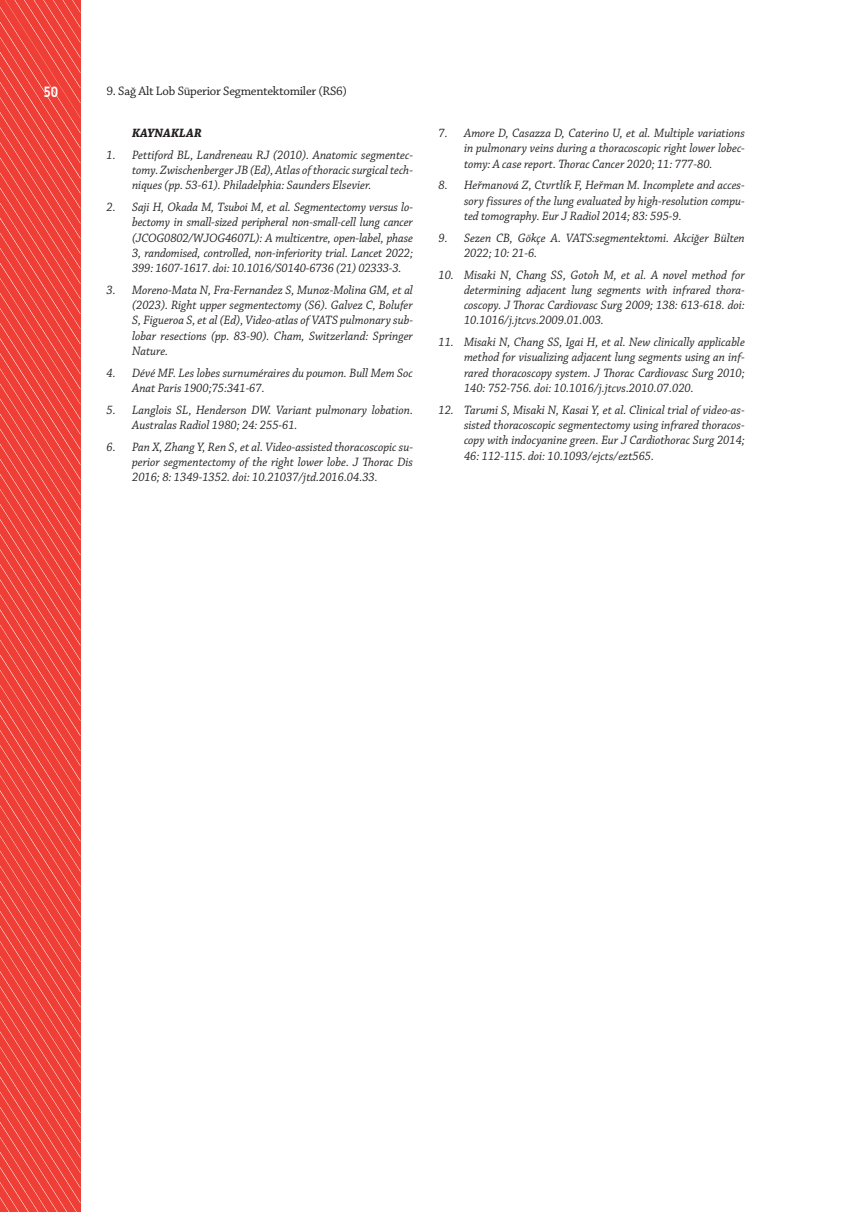
<style>
.page{position:relative;width:851px;height:1212px;background:#fff}
.page>*{position:absolute;margin:0;border:0;box-sizing:border-box;transform-origin:0 0}
.t1{font:700 15px "Alwyn OT";color:#fff;scale:.85 1}
.t2{font:12.9px "Chaparral Pro";letter-spacing:-.02em;color:#231f20}
.t3{font:italic 12.75px/15.3px "Chaparral Pro";color:#231f20;text-align:justify;scale:.95 1}
.t4{font:italic 700 12.75px "Chaparral Pro";color:#231f20;scale:.95 1}
</style>
<div class="page">
<svg style="left:0;top:0;width:80px;height:1212px;background:#ee4840"></svg>
<p class="t1" style="left:43px;top:82px;width:19px">50</p>
<p class="t2" style="left:106px;top:84px;width:242px">9. Sağ Alt Lob Süperior Segmentektomiler (RS6)</p>
<p class="t4" style="left:132px;top:125px;width:75px">KAYNAKLAR</p>
<p class="t3" style="left:132px;top:148px;width:297px;text-indent:-26px">1. Pettiford BL, Landreneau RJ (2010). Anatomic segmentec&shy;tomy. Zwischenberger JB (Ed), Atlas of thoracic surgical tech&shy;niques (pp. 53-61). Philadelphia: Saunders Elsevier.</p>
<p class="t3" style="left:132px;top:200px;width:297px;text-indent:-26px">2. Saji H, Okada M, Tsuboi M, et al. Segmentectomy versus lo&shy;bectomy in small-sized peripheral non-small-cell lung cancer (JCOG0802/WJOG4607L): A multicentre, open-label, phase 3, randomised, controlled, non-inferiority trial. Lancet 2022; 399: 1607-1617. doi: 10.1016/S0140-6736 (21) 02333-3.</p>
<p class="t3" style="left:132px;top:283px;width:297px;text-indent:-26px">3. Moreno-Mata N, Fra-Fernandez S, Munoz-Molina GM, et al (2023). Right upper segmentectomy (S6). Galvez C, Bolufer S, Figueroa S, et al (Ed), Video-atlas of VATS pulmonary sub&shy;lobar resections (pp. 83-90). Cham, Switzerland: Springer Nature.</p>
<p class="t3" style="left:132px;top:366px;width:297px;text-indent:-26px">4. Dévé MF. Les lobes surnuméraires du poumon. Bull Mem Soc<br>Anat Paris 1900;75:341-67.</p>
<p class="t3" style="left:132px;top:403px;width:297px;text-indent:-26px">5. Langlois SL, Henderson DW. Variant pulmonary lobation.<br>Australas Radiol 1980; 24: 255-61.</p>
<p class="t3" style="left:132px;top:439px;width:297px;text-indent:-26px">6. Pan X, Zhang Y, Ren S, et al. Video-assisted thoracoscopic su&shy;perior segmentectomy of the right lower lobe. J Thorac Dis 2016; 8: 1349-1352. doi: 10.21037/jtd.2016.04.33.</p>
<p class="t3" style="left:464px;top:126px;width:297px;text-indent:-26px">7. Amore D, Casazza D, Caterino U, et al. Multiple variations in pulmonary veins during a thoracoscopic right lower lobec&shy;tomy: A case report. Thorac Cancer 2020; 11: 777-80.</p>
<p class="t3" style="left:464px;top:178px;width:297px;text-indent:-26px">8. Heřmanová Z, Ctvrtlík F, Heřman M. Incomplete and acces&shy;sory fissures of the lung evaluated by high-resolution compu&shy;ted tomography. Eur J Radiol 2014; 83: 595-9.</p>
<p class="t3" style="left:464px;top:230px;width:297px;text-indent:-26px">9. Sezen CB, Gökçe A. VATS:segmentektomi. Akciğer Bülten<br>2022; 10: 21-6.</p>
<p class="t3" style="left:464px;top:267px;width:297px;text-indent:-26px">10. Misaki N, Chang SS, Gotoh M, et al. A novel method for determining adjacent lung segments with infrared thora&shy;coscopy. J Thorac Cardiovasc Surg 2009; 138: 613-618. doi:<br>10.1016/j.jtcvs.2009.01.003.</p>
<p class="t3" style="left:464px;top:335px;width:297px;text-indent:-26px">11. Misaki N, Chang SS, Igai H, et al. New clinically applicable method for visualizing adjacent lung segments using an inf&shy;rared thoracoscopy system. J Thorac Cardiovasc Surg 2010; 140: 752-756. doi: 10.1016/j.jtcvs.2010.07.020.</p>
<p class="t3" style="left:464px;top:403px;width:297px;text-indent:-26px">12. Tarumi S, Misaki N, Kasai Y, et al. Clinical trial of video-as&shy;sisted thoracoscopic segmentectomy using infrared thoracos&shy;copy with indocyanine green. Eur J Cardiothorac Surg 2014; 46: 112-115. doi: 10.1093/ejcts/ezt565.</p>
</div>
